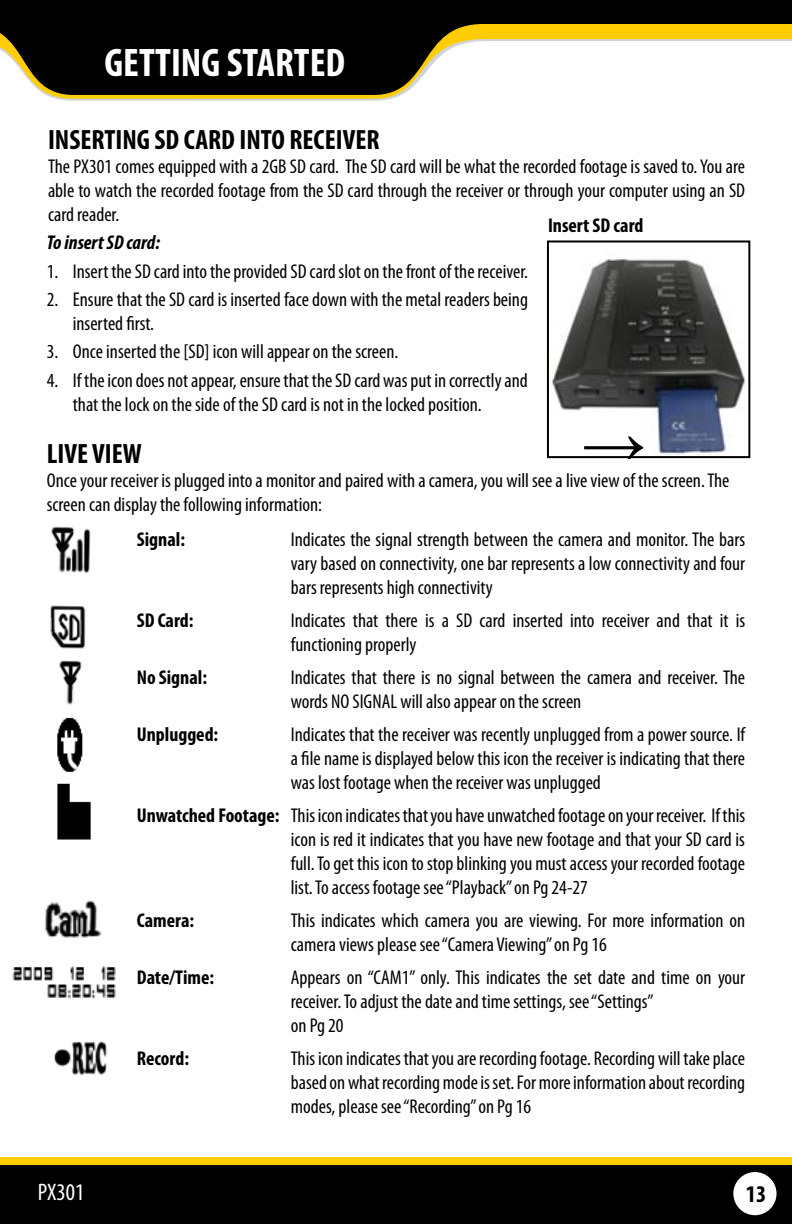
<style>
.page{position:relative;width:792px;height:1224px;background:#fff}
.page>*{position:absolute;margin:0;border:0;box-sizing:border-box;transform-origin:0 0}
.t1{font:64px "Times New Roman";color:#000}
.t2{font:700 condensed 40px "Myriad Pro";color:#fff}
.t3{font:700 condensed 28px "Myriad Pro";color:#000}
.t4{font:condensed 24px "Myriad Pro";color:#fff}
.t5{font:700 condensed 24px "Myriad Pro";color:#000}
.t6{font:condensed 20px/24px "Myriad Pro";color:#000}
.t7{font:700 condensed 20px "Myriad Pro";color:#000}
.t8{font:italic 700 condensed 20px "Myriad Pro";color:#000}
.s1{font-weight:700}
</style>
<div class="page">
<div style="left:0;top:1158px;width:792px;height:18px;background:#ffcd03"></div>
<div style="left:0;top:1166px;width:792px;height:58px;background:#000"></div>
<svg style="left:47px;top:95px;width:354px;height:4px"></svg>
<svg style="left:0;top:0;width:792px;height:95px;fill:#000"></svg>
<div style="left:733px;top:1172px;width:44px;height:43px;background:#fff;border-radius:50%"></div>
<img style="left:51px;top:526px;width:40px;height:47px">
<img style="left:54px;top:1041px;width:53px;height:34px">
<img style="left:51px;top:605px;width:35px;height:44px">
<img style="left:59px;top:660px;width:23px;height:45px">
<img style="left:550px;top:259px;width:196px;height:196px">
<div style="left:547px;top:240px;width:203px;height:218px;border:2px solid #000"></div>
<img style="left:57px;top:717px;width:26px;height:55px">
<img style="left:57px;top:783px;width:34px;height:57px">
<img style="left:44px;top:901px;width:58px;height:37px">
<img style="left:12px;top:965px;width:104px;height:34px">
<h2 class="t2" style="left:104px;top:38px;width:242px">GETTING STARTED</h2>
<h3 class="t3" style="left:48px;top:122px;width:333px">INSERTING SD CARD INTO RECEIVER</h3>
<p class="t6" style="left:48px;top:154px;width:699px;text-align:justify">The PX301 comes equipped with a 2GB SD card. The SD card will be what the recorded footage is saved to. You are able to watch the recorded footage from the SD card through the receiver or through your computer using an SD card reader.</p>
<p class="t7" style="left:548px;top:213px;width:97px">Insert SD card</p>
<p class="t8" style="left:47px;top:230px;width:115px">To insert SD card:</p>
<p class="t6" style="left:47px;top:259px;width:483px">1. Insert the SD card into the provided SD card slot on the front of the receiver.</p>
<p class="t6" style="left:73px;top:287px;width:457px;text-indent:-26px">2. Ensure that the SD card is inserted face down with the metal readers being inserted first.</p>
<p class="t6" style="left:47px;top:339px;width:353px">3. Once inserted the [SD] icon will appear on the screen.</p>
<p class="t6" style="left:73px;top:368px;width:457px;text-indent:-26px">4. If the icon does not appear, ensure that the SD card was put in correctly and that the lock on the side of the SD card is not in the locked position.</p>
<h1 class="t1" style="left:582px;top:399px;width:65px">→</h1>
<h3 class="t3" style="left:47px;top:436px;width:97px">LIVE VIEW</h3>
<p class="t6" style="left:47px;top:468px;width:684px">Once your receiver is plugged into a monitor and paired with a camera, you will see a live view of the screen. The screen can display the following information:</p>
<p class="t7" style="left:137px;top:526px;width:50px">Signal:</p>
<p class="t6" style="left:291px;top:527px;width:456px;text-align:justify">Indicates the signal strength between the camera and monitor. The bars vary based on connectivity, one bar represents a low connectivity and four bars represents high connectivity</p>
<p class="t7" style="left:137px;top:607px;width:58px">SD Card:</p>
<p class="t6" style="left:291px;top:608px;width:456px">Indicates that there is a SD card inserted into receiver and that it is functioning properly</p>
<p class="t7" style="left:137px;top:664px;width:72px">No Signal:</p>
<p class="t6" style="left:291px;top:665px;width:456px">Indicates that there is no signal between the camera and receiver. The words NO SIGNAL will also appear on the screen</p>
<p class="t7" style="left:137px;top:721px;width:83px">Unplugged:</p>
<p class="t6" style="left:291px;top:722px;width:456px;text-align:justify">Indicates that the receiver was recently unplugged from a power source. If a file name is displayed below this icon the receiver is indicating that there was lost footage when the receiver was unplugged</p>
<p class="t6" style="left:291px;top:803px;width:456px;text-align:justify;text-indent:-154px"><span class="s1">Unwatched Footage:</span> This icon indicates that you have unwatched footage on your receiver. If this icon is red it indicates that you have new footage and that your SD card is full. To get this icon to stop blinking you must access your recorded footage list. To access footage see “Playback” on Pg 24-27</p>
<p class="t7" style="left:137px;top:907px;width:59px">Camera:</p>
<p class="t6" style="left:291px;top:908px;width:456px">This indicates which camera you are viewing. For more information on camera views please see “Camera Viewing” on Pg 16</p>
<p class="t7" style="left:137px;top:964px;width:79px">Date/Time:</p>
<p class="t6" style="left:291px;top:965px;width:456px">Appears on “CAM1” only. This indicates the set date and time on your receiver. To adjust the date and time settings, see “Settings”<br>on Pg 20</p>
<p class="t7" style="left:137px;top:1045px;width:54px">Record:</p>
<p class="t6" style="left:291px;top:1046px;width:456px;text-align:justify">This icon indicates that you are recording footage. Recording will take place based on what recording mode is set. For more information about recording modes, please see “Recording” on Pg 16</p>
<p class="t4" style="left:38px;top:1177px;width:48px">PX301</p>
<p class="t5" style="left:746px;top:1179px;width:22px">13</p>
</div>
